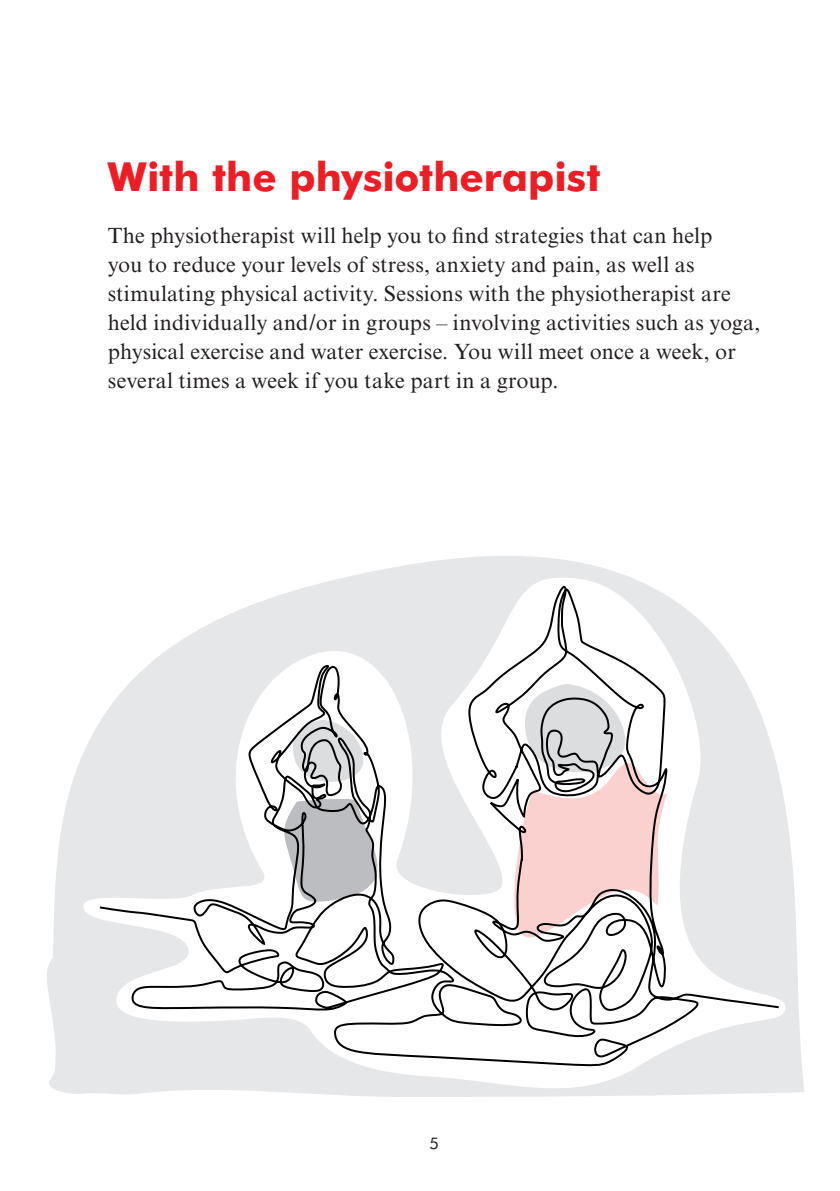
<style>
.page{position:relative;width:840px;height:1191px;background:#fff}
.page>*{position:absolute;margin:0;border:0;box-sizing:border-box;transform-origin:0 0}
.RUBBE{font:700 40px "Futura BT";color:#ee1d23}
.Brödtext_utan_indrag{font:22px/29px "Times NRMT";letter-spacing:.005em;color:#231f20}
.t1{font:16px "Futura BT";color:#231f20}
</style>
<div class="page">
<svg style="left:47px;top:556px;width:757px;height:538px"></svg>
<svg style="left:83px;top:568px;width:702px;height:529px;fill:#e6e7e9"></svg>
<svg style="left:98px;top:583px;width:682px;height:484px"></svg>
<p class="RUBBE" style="left:108px;top:152px;width:494px">With the physiotherapist</p>
<p class="Brödtext_utan_indrag" style="left:108px;top:221px;width:653px">The physiotherapist will help you to find strategies that can help<br>you to reduce your levels of stress, anxiety and pain, as well as stimulating physical activity. Sessions with the physiotherapist are held individually and/or in groups – involving activities such as yoga, physical exercise and water exercise. You will meet once a week, or several times a week if you take part in a group.</p>
<p class="t1" style="left:429px;top:1134px;width:11px">5</p>
</div>
